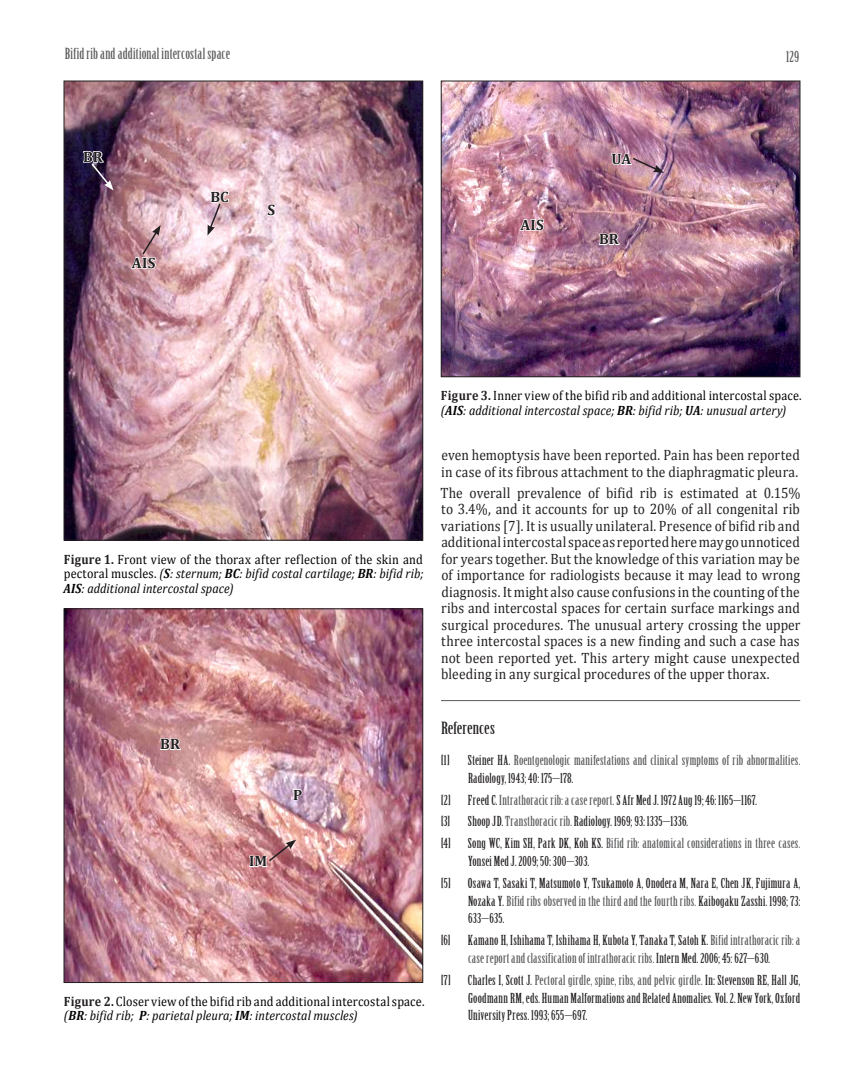
<style>
.page{position:relative;width:864px;height:1080px;background:#fff}
.page>*{position:absolute;margin:0;border:0;box-sizing:border-box;transform-origin:0 0}
.t1{font:16.5px "Birch Std";color:#231f20;scale:1.25 1}
.t2{font:15px/16.5px "Cambria";letter-spacing:.015em;color:#231f20;scale:.9 1}
.t3{font:15px "Birch Std";letter-spacing:.01em;color:#57585a;scale:1.1 1}
.t4{font:700 15px "Cambria";letter-spacing:.01em;color:#231f20}
.References{font:13.5px/17.7px "Birch Std";letter-spacing:.015em;color:#231f20;scale:1.1 1}
.t5{font:italic 13.5px/14.4px "Cambria";letter-spacing:.005em;color:#000;text-align:justify;scale:.9 1}
.t6{font:13.5px/14.4px "Cambria";letter-spacing:.015em;color:#000;scale:.9 1}
.References-2{font:13.5px/17.7px "Birch Std";letter-spacing:.015em;color:#57585a;scale:1.1 1}
.s1{font-weight:700;font-style:normal;color:#231f20}
.s2{font-style:normal}
.s3{font-weight:700}
.s4{font-weight:700;color:#231f20}
.s5{font-style:italic}
.s6{font-weight:700;font-style:italic}
.s7{color:#231f20}
.s8{color:#57585a}
</style>
<div class="page">
<img style="left:66px;top:83px;width:355px;height:455px">
<svg style="left:266px;top:204px;width:11px;height:13px"></svg>
<svg style="left:82px;top:150px;width:32px;height:41px"></svg>
<svg style="left:207px;top:190px;width:23px;height:46px"></svg>
<svg style="left:130px;top:225px;width:31px;height:50px;background:#c3989f"></svg>
<img style="left:66px;top:611px;width:355px;height:370px">
<div style="left:64px;top:609px;width:359px;height:374px;border:1px solid #231f20"></div>
<svg style="left:292px;top:788px;width:12px;height:13px"></svg>
<svg style="left:159px;top:738px;width:23px;height:13px"></svg>
<svg style="left:248px;top:840px;width:48px;height:28px"></svg>
<img style="left:443px;top:83px;width:355px;height:292px">
<div style="left:441px;top:81px;width:359px;height:296px;border:1px solid #231f20"></div>
<svg style="left:519px;top:218px;width:26px;height:19px"></svg>
<svg style="left:598px;top:233px;width:22px;height:13px"></svg>
<svg style="left:610px;top:153px;width:54px;height:20px"></svg>
<hr style="left:441px;top:700px;width:359px;height:1px;background:#57585a">
<p class="t3" style="left:65px;top:45px;width:152px">Bifid rib and additional intercostal space</p>
<p class="t4" style="left:83px;top:146px;width:21px">BR</p>
<p class="t4" style="left:132px;top:252px;width:25px">AIS</p>
<p class="t4" style="left:210px;top:186px;width:20px">BC</p>
<p class="t4" style="left:267px;top:200px;width:9px">S</p>
<p class="t4" style="left:520px;top:214px;width:25px">AIS</p>
<p class="t4" style="left:611px;top:149px;width:21px">UA</p>
<p class="t4" style="left:599px;top:229px;width:21px">BR</p>
<p class="t3" style="left:786px;top:49px;width:13px">129</p>
<p class="t5" style="left:63px;top:551px;width:402px"><span class="s1">Figure 1.</span> <span class="s2">Front view of the thorax after reflection of the skin and pectoral muscles.</span> (<span class="s3">S</span>: sternum; <span class="s3">BC</span>: bifid costal cartilage; <span class="s3">BR</span>: bifid rib; <span class="s3">AIS</span>: additional intercostal space)</p>
<p class="t4" style="left:160px;top:734px;width:21px">BR</p>
<p class="t4" style="left:249px;top:851px;width:20px">IM</p>
<p class="t4" style="left:293px;top:784px;width:11px">P</p>
<p class="t6" style="left:64px;top:994px;width:402px"><span class="s4">Figure 2.</span> Closer view of the bifid rib and additional intercostal space. <span class="s5">(</span><span class="s6">BR</span><span class="s5">: bifid rib;</span> <span class="s6">P</span><span class="s5">: parietal pleura;</span> <span class="s6">IM</span><span class="s5">: intercostal muscles)</span></p>
<p class="t5" style="left:441px;top:388px;width:402px"><span class="s1">Figure 3.</span> <span class="s2">Inner view of the bifid rib and additional intercostal space. </span>(<span class="s3">AIS</span>: additional intercostal space; <span class="s3">BR</span>: bifid rib; <span class="s3">UA</span>: unusual artery)</p>
<p class="t2" style="left:441px;top:447px;width:400px">even hemoptysis have been reported. Pain has been reported in case of its fibrous attachment to the diaphragmatic pleura.</p>
<p class="t2" style="left:440px;top:484px;width:402px;text-align:justify">The overall prevalence of bifid rib is estimated at 0.15% to 3.4%, and it accounts for up to 20% of all congenital rib variations [7]. It is usually unilateral. Presence of bifid rib and additional intercostal space as reported here may go unnoticed for years together. But the knowledge of this variation may be of importance for radiologists because it may lead to wrong diagnosis. It might also cause confusions in the counting of the ribs and intercostal spaces for certain surface markings and surgical procedures. The unusual artery crossing the upper three intercostal spaces is a new finding and such a case has not been reported yet. This artery might cause unexpected bleeding in any surgical procedures of the upper thorax.</p>
<p class="t1" style="left:441px;top:719px;width:45px">References</p>
<p class="References" style="left:441px;top:751px;width:9px">[1]</p>
<p class="References-2" style="left:468px;top:751px;width:304px"><span class="s7">Steiner HA.</span> Roentgenologic manifestations and clinical symptoms of rib abnormalities.<br><span class="s7">Radiology, 1943; 40: 175–178.</span></p>
<p class="References" style="left:441px;top:791px;width:10px">[2]</p>
<p class="References" style="left:468px;top:791px;width:264px">Freed C. <span class="s8">Intrathoracic rib: a case report.</span> S Afr Med J. 1972 Aug 19; 46: 1165–1167.</p>
<p class="References" style="left:441px;top:813px;width:10px">[3]</p>
<p class="References" style="left:468px;top:813px;width:202px">Shoop JD. <span class="s8">Transthoracic rib.</span> Radiology. 1969; 93: 1335–1336.</p>
<p class="References" style="left:441px;top:835px;width:10px">[4]</p>
<p class="References" style="left:468px;top:835px;width:303px">Song WC, Kim SH, Park DK, Koh KS. <span class="s8">Bifid rib: anatomical considerations in three cases.<br></span>Yonsei Med J. 2009; 50: 300–303.</p>
<p class="References" style="left:441px;top:875px;width:10px">[5]</p>
<p class="References" style="left:468px;top:875px;width:304px;text-align:justify">Osawa T, Sasaki T, Matsumoto Y, Tsukamoto A, Onodera M, Nara E, Chen JK, Fujimura A, Nozaka Y. <span class="s8">Bifid ribs observed in the third and the fourth ribs.</span> Kaibogaku Zasshi. 1998; 73:<br>633–635.</p>
<p class="References" style="left:441px;top:932px;width:10px">[6]</p>
<p class="References" style="left:468px;top:932px;width:303px">Kamano H, Ishihama T, Ishihama H, Kubota Y, Tanaka T, Satoh K. <span class="s8">Bifid intrathoracic rib: a case report and classification of intrathoracic ribs.</span> Intern Med. 2006; 45: 627–630.</p>
<p class="References" style="left:441px;top:972px;width:10px">[7]</p>
<p class="References" style="left:468px;top:972px;width:303px;text-align:justify">Charles I, Scott J. <span class="s8">Pectoral girdle, spine, ribs, and pelvic girdle.</span> In: Stevenson RE, Hall JG, Goodmann RM, eds. Human Malformations and Related Anomalies. Vol. 2. New York, Oxford University Press. 1993; 655–697.</p>
</div>
